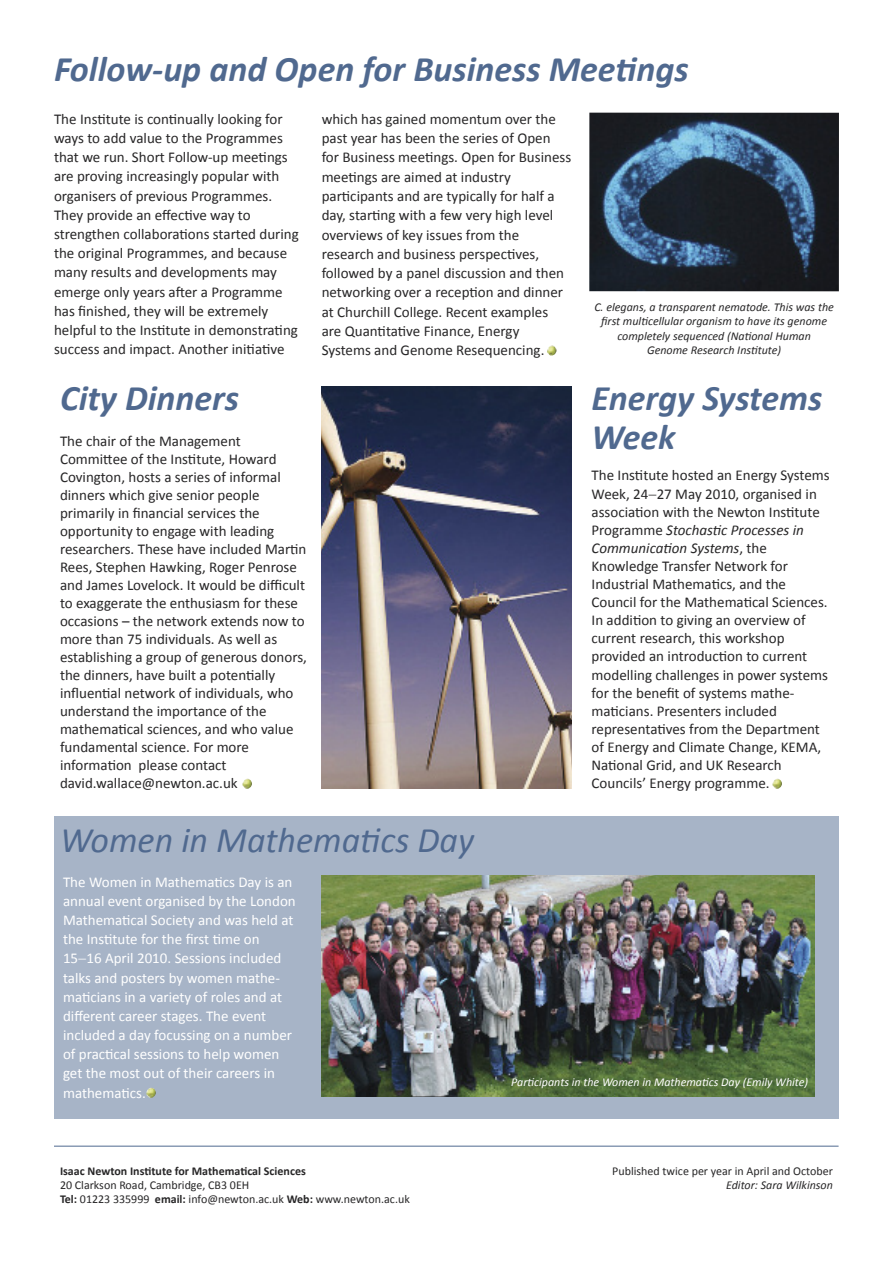
<style>
.page{position:relative;width:893px;height:1263px;background:#fff}
.page>*{position:absolute;margin:0;border:0;box-sizing:border-box;transform-origin:0 0}
.t1{font:italic 700 36px/39.2px "Calibri";color:#50698f}
.t2{font:italic 36px "Calibri";color:#50698f}
.t3{font:15px/18px "Calibri";color:#272627}
.t4{font:15px/19.2px "Calibri";color:#fff}
.t5{font:italic 12px/14.4px "Calibri";color:#272627;text-align:center}
.t6{font:12px/14.4px "Calibri";color:#272627}
.t7{font:italic 12px "Calibri";color:#fff}
.t8{font:700 12px "Calibri";color:#272627}
.s1{font-weight:700}
.s2{font-style:italic}
</style>
<div class="page">
<img style="left:322px;top:386px;width:249px;height:402px">
<div style="left:54px;top:816px;width:785px;height:303px;background:#a7b4c7"></div>
<img style="left:589px;top:113px;width:250px;height:178px">
<img style="left:322px;top:875px;width:492px;height:222px">
<hr style="left:54px;top:1146px;width:785px;height:1px;background:#50698f">
<svg style="left:146px;top:1088px;width:10px;height:10px"></svg>
<svg style="left:243px;top:779px;width:9px;height:10px"></svg>
<svg style="left:772px;top:779px;width:10px;height:10px"></svg>
<svg style="left:547px;top:345px;width:9px;height:10px"></svg>
<h1 class="t1" style="left:54px;top:52px;width:636px">Follow-up and Open for Business Meetings</h1>
<p class="t3" style="left:322px;top:110px;width:251px;line-height:19.4px">which has gained momentum over the past year has been the series of Open for Business meetings. Open for Business meetings are aimed at industry participants and are typically for half a day, starting with a few very high level overviews of key issues from the research and business perspectives, followed by a panel discussion and then networking over a reception and dinner at Churchill College. Recent examples are Quantitative Finance, Energy Systems and Genome Resequencing.</p>
<p class="t3" style="left:54px;top:110px;width:246px;line-height:19.2px">The Institute is continually looking for ways to add value to the Programmes that we run. Short Follow-up meetings are proving increasingly popular with organisers of previous Programmes.<br>They provide an effective way to strengthen collaborations started during the original Programmes, and because many results and developments may emerge only years after a Programme has finished, they will be extremely helpful to the Institute in demonstrating success and impact. Another initiative</p>
<p class="t5" style="left:594px;top:301px;width:241px">C. elegans, a transparent nematode. This was the first multicellular organism to have its genome completely sequenced (National Human<br>Genome Research Institute)</p>
<h1 class="t1" style="left:60px;top:382px;width:181px">City Dinners</h1>
<p class="t3" style="left:60px;top:433px;width:248px">The chair of the Management Committee of the Institute, Howard Covington, hosts a series of informal dinners which give senior people primarily in financial services the opportunity to engage with leading researchers. These have included Martin Rees, Stephen Hawking, Roger Penrose and James Lovelock. It would be difficult to exaggerate the enthusiasm for these occasions – the network extends now to more than 75 individuals. As well as establishing a group of generous donors, the dinners, have built a potentially influential network of individuals, who understand the importance of the mathematical sciences, and who value fundamental science. For more information please contact david.wallace@newton.ac.uk</p>
<h1 class="t2" style="left:60px;top:825px;width:416px">Women in Mathematics Day</h1>
<p class="t4" style="left:63px;top:873px;width:234px">The Women in Mathematics Day is an annual event organised by the London Mathematical Society and was held at the Institute for the first time on<br>15 16 April 2010. Sessions included talks and posters by women mathe&shy;maticians in a variety of roles and at different career stages. The event included a day focussing on a number of practical sessions to help women get the most out of their careers in mathematics.</p>
<p class="t8" style="left:60px;top:1166px;width:247px">Isaac Newton Institute for Mathematical Sciences</p>
<p class="t6" style="left:60px;top:1179px;width:351px">20 Clarkson Road, Cambridge, CB3 0EH<br><span class="s1">Tel:</span> 01223 335999 <span class="s1">email:</span> info@newton.ac.uk <span class="s1">Web:</span> www.newton.ac.uk</p>
<h1 class="t1" style="left:592px;top:381px;width:232px">Energy Systems<br>Week</h1>
<p class="t3" style="left:592px;top:468px;width:240px">The Institute hosted an Energy Systems Week, 24 27 May 2010, organised in association with the Newton Institute Programme <span class="s2">Stochastic Processes in Communication Systems</span>, the Knowledge Transfer Network for Industrial Mathematics, and the Council for the Mathematical Sciences.<br>In addition to giving an overview of current research, this workshop provided an introduction to current modelling challenges in power systems for the benefit of systems mathe&shy;maticians. Presenters included representatives from the Department of Energy and Climate Change, KEMA, National Grid, and UK Research Councils’ Energy programme.</p>
<p class="t7" style="left:511px;top:1077px;width:298px">Participants in the Women in Mathematics Day (Emily White)</p>
<p class="t6" style="left:612px;top:1164px;width:222px">Published twice per year in April and October</p>
<p class="t5" style="left:726px;top:1179px;width:108px">Editor: Sara Wilkinson</p>
</div>
